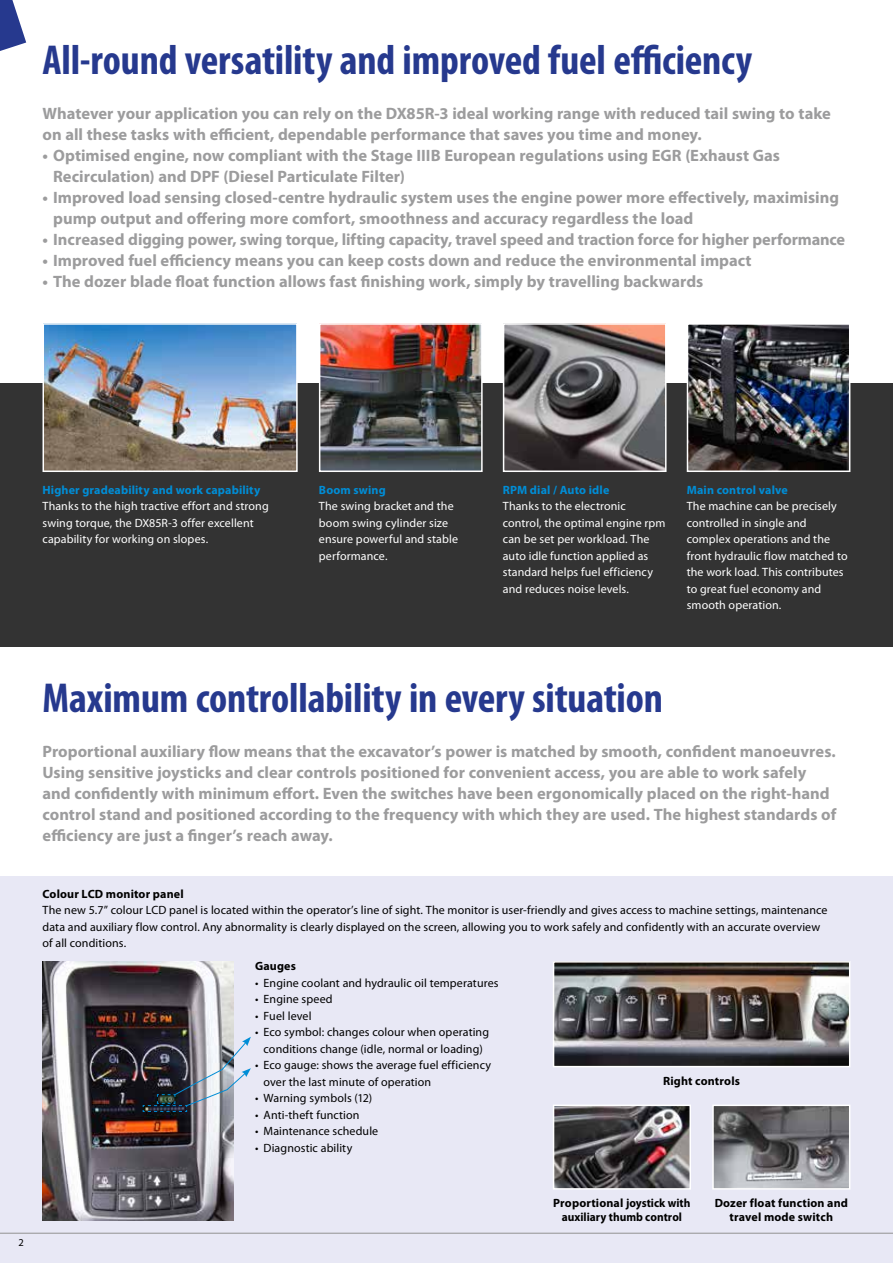
<style>
.page{position:relative;width:893px;height:1263px;background:#fff}
.page>*{position:absolute;margin:0;border:0;box-sizing:border-box;transform-origin:0 0}
.t1{font:700 condensed 42px "Myriad Pro";letter-spacing:-.005em;color:#26398e}
.t2{font:700 16.5px/21px "Myriad Pro";color:#9c9c9d}
.t3{font:12px/16.5px "Myriad Pro";letter-spacing:.01em;color:#000}
.t4{font:12px/16.5px "Myriad Pro";letter-spacing:.01em;color:#fff}
.t5{font:700 12px/13.5px "Myriad Pro";letter-spacing:.01em;color:#000;text-align:center}
.t6{font:700 12px "Myriad Pro";letter-spacing:.01em;color:#008dd6}
.t7{font:10.5px "Myriad Pro";color:#000}
</style>
<div class="page">
<div style="left:0;top:876px;width:893px;height:387px;background:#e8e8f5"></div>
<svg style="left:0;top:0;width:26px;height:51px"></svg>
<hr style="left:0;top:1233px;width:893px;height:1px;background:#9c9c9d">
<div style="left:0;top:383px;width:893px;height:263px;background:#333"></div>
<img style="left:506px;top:326px;width:157px;height:143px">
<div style="left:503px;top:323px;width:163px;height:149px;border:2px solid #fff"></div>
<img style="left:46px;top:326px;width:249px;height:143px">
<div style="left:43px;top:323px;width:255px;height:149px;border:2px solid #fff"></div>
<img style="left:322px;top:326px;width:158px;height:143px">
<div style="left:319px;top:323px;width:164px;height:149px;border:2px solid #fff"></div>
<img style="left:690px;top:326px;width:157px;height:143px">
<div style="left:687px;top:323px;width:163px;height:149px;border:2px solid #fff"></div>
<img style="left:43px;top:961px;width:191px;height:259px">
<img style="left:142px;top:1037px;width:109px;height:75px">
<img style="left:715px;top:1107px;width:132px;height:79px">
<div style="left:712px;top:1104px;width:138px;height:85px;border:2px solid #fff"></div>
<img style="left:556px;top:1107px;width:132px;height:79px">
<div style="left:553px;top:1104px;width:138px;height:85px;border:2px solid #fff"></div>
<img style="left:556px;top:964px;width:291px;height:100px">
<div style="left:553px;top:961px;width:297px;height:106px;border:2px solid #fff"></div>
<h1 class="t1" style="left:43px;top:34px;width:711px">All-round versatility and improved fuel efficiency</h1>
<p class="t2" style="left:43px;top:102px;width:790px">Whatever your application you can rely on the DX85R-3 ideal working range with reduced tail swing to take on all these tasks with efficient, dependable performance that saves you time and money.</p>
<p class="t2" style="left:53px;top:144px;width:728px;text-indent:-11px">• Optimised engine, now compliant with the Stage IIIB European regulations using EGR (Exhaust Gas<br>Recirculation) and DPF (Diesel Particulate Filter)</p>
<p class="t2" style="left:53px;top:186px;width:787px;text-indent:-11px">• Improved load sensing closed-centre hydraulic system uses the engine power more effectively, maximising pump output and offering more comfort, smoothness and accuracy regardless the load</p>
<p class="t2" style="left:43px;top:228px;width:804px">• Increased digging power, swing torque, lifting capacity, travel speed and traction force for higher performance</p>
<p class="t2" style="left:43px;top:249px;width:710px">• Improved fuel efficiency means you can keep costs down and reduce the environmental impact</p>
<p class="t2" style="left:43px;top:270px;width:662px">• The dozer blade float function allows fast finishing work, simply by travelling backwards</p>
<p class="t6" style="left:43px;top:482px;width:219px">Higher gradeability and work capability</p>
<p class="t4" style="left:43px;top:498px;width:228px">Thanks to the high tractive effort and strong swing torque, the DX85R-3 offer excellent capability for working on slopes.</p>
<p class="t6" style="left:319px;top:482px;width:68px">Boom swing</p>
<p class="t4" style="left:319px;top:498px;width:141px">The swing bracket and the boom swing cylinder size ensure powerful and stable performance.</p>
<p class="t6" style="left:503px;top:482px;width:108px">RPM dial / Auto idle</p>
<p class="t4" style="left:503px;top:498px;width:164px">Thanks to the electronic control, the optimal engine rpm can be set per workload. The auto idle function applied as standard helps fuel efficiency and reduces noise levels.</p>
<p class="t6" style="left:687px;top:482px;width:103px">Main control valve</p>
<p class="t4" style="left:687px;top:498px;width:162px">The machine can be precisely controlled in single and complex operations and the front hydraulic flow matched to the work load. This contributes to great fuel economy and smooth operation.</p>
<p class="t7" style="left:19px;top:1236px;width:7px">2</p>
<h1 class="t1" style="left:43px;top:672px;width:622px">Maximum controllability in every situation</h1>
<p class="t2" style="left:43px;top:740px;width:795px">Proportional auxiliary flow means that the excavator’s power is matched by smooth, confident manoeuvres.<br>Using sensitive joysticks and clear controls positioned for convenient access, you are able to work safely and confidently with minimum effort. Even the switches have been ergonomically placed on the right-hand control stand and positioned according to the frequency with which they are used. The highest standards of efficiency are just a finger’s reach away.</p>
<p class="t5" style="left:43px;top:886px;width:143px">Colour LCD monitor panel</p>
<p class="t3" style="left:43px;top:902px;width:787px">The new 5.7” colour LCD panel is located within the operator’s line of sight. The monitor is user-friendly and gives access to machine settings, maintenance data and auxiliary flow control. Any abnormality is clearly displayed on the screen, allowing you to work safely and confidently with an accurate overview of all conditions.</p>
<p class="t5" style="left:255px;top:959px;width:42px">Gauges</p>
<p class="t3" style="left:255px;top:974px;width:245px">• Engine coolant and hydraulic oil temperatures</p>
<p class="t3" style="left:255px;top:990px;width:79px">• Engine speed</p>
<p class="t3" style="left:255px;top:1007px;width:58px">• Fuel level</p>
<p class="t3" style="left:255px;top:1023px;width:235px;text-align:center">• Eco symbol: changes colour when operating conditions change (idle, normal or loading)</p>
<p class="t3" style="left:264px;top:1056px;width:229px;text-indent:-9px">• Eco gauge: shows the average fuel efficiency over the last minute of operation</p>
<p class="t3" style="left:255px;top:1089px;width:119px">• Warning symbols (12)</p>
<p class="t3" style="left:255px;top:1106px;width:106px">• Anti-theft function</p>
<p class="t3" style="left:255px;top:1122px;width:125px">• Maintenance schedule</p>
<p class="t3" style="left:255px;top:1139px;width:99px">• Diagnostic ability</p>
<p class="t5" style="left:663px;top:1074px;width:78px">Right controls</p>
<p class="t5" style="left:553px;top:1196px;width:139px">Proportional joystick with auxiliary thumb control</p>
<p class="t5" style="left:715px;top:1196px;width:135px">Dozer float function and travel mode switch</p>
</div>
